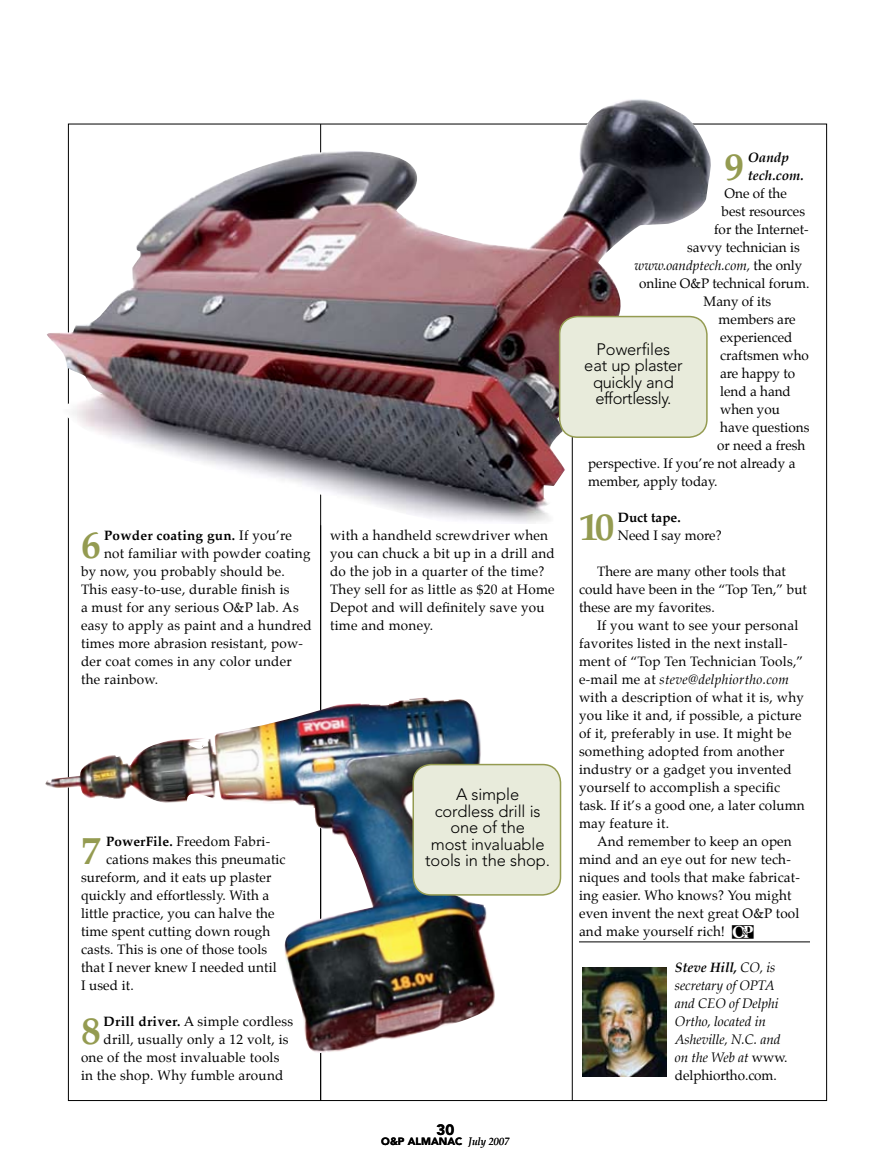
<style>
.page{position:relative;width:891px;height:1175px;background:#fff}
.page>*{position:absolute;margin:0;border:0;box-sizing:border-box;transform-origin:0 0}
.t1{font:700 39.45px "Palatino";color:#949b51}
.t2{font:300 16.5px/16.5px "Avenir";letter-spacing:-.005em;color:#000;text-align:center}
.t3{font:900 15px "Avenir";color:#000}
.t4{font:13.5px/18px "Palatino";letter-spacing:.015em;color:#000}
.t5{font:italic 13.5px/18px "Palatino";letter-spacing:-.005em;color:#000}
.t6{font:700 13.5px "Palatino";letter-spacing:.02em;color:#000}
.t7{font:italic 700 13.5px/18px "Palatino";color:#000}
.t8{font:700 13.5px "Palatino";color:#000}
.t9{font:900 10.5px "Avenir";color:#000}
.s1{font-weight:400}
.s2{font-weight:700}
.s3{font-family:"Palatino";font-weight:400;font-style:italic}
.s4{font-style:normal}
.s5{font-style:italic}
.s6{font-family:"Oandpendit"}
</style>
<div class="page">
<hr style="left:320px;top:124px;width:1px;height:976px;background:#000">
<hr style="left:572px;top:280px;width:1px;height:820px;background:#000">
<hr style="left:579px;top:941px;width:231px;height:1px;background:#000">
<img style="left:47px;top:99px;width:665px;height:425px">
<img style="left:45px;top:697px;width:455px;height:357px">
<img style="left:582px;top:967px;width:85px;height:109px">
<div style="left:560px;top:316px;width:147px;height:121px;background:#e8ebdb;border-radius:18px"></div>
<div style="left:559px;top:316px;width:149px;height:122px;border:2px solid #949b51;border-radius:18px"></div>
<div style="left:413px;top:764px;width:148px;height:131px;background:#e8ebdb;border-radius:18px"></div>
<div style="left:412px;top:764px;width:149px;height:131px;border:2px solid #949b51;border-radius:18px"></div>
<h1 class="t1" style="left:81px;top:511px;width:21px">6</h1>
<p class="t6" style="left:104px;top:524px;width:190px">Powder coating gun. <span class="s1">If you’re</span></p>
<p class="t4" style="left:104px;top:544px;width:208px">not familiar with powder coating</p>
<p class="t4" style="left:81px;top:562px;width:205px">by now, you probably should be.</p>
<p class="t4" style="left:81px;top:580px;width:210px">This easy-to-use, durable finish is</p>
<p class="t4" style="left:81px;top:598px;width:219px">a must for any serious O&amp;P lab. As</p>
<p class="t4" style="left:81px;top:616px;width:232px">easy to apply as paint and a hundred</p>
<p class="t4" style="left:81px;top:634px;width:224px">times more abrasion resistant, pow-</p>
<p class="t4" style="left:81px;top:652px;width:212px">der coat comes in any color under</p>
<p class="t4" style="left:81px;top:670px;width:79px">the rainbow.</p>
<p class="t4" style="left:330px;top:526px;width:226px">with a handheld screwdriver when you can chuck a bit up in a drill and do the job in a quarter of the time?<br>They sell for as little as $20 at Home<br>Depot and will definitely save you time and money.</p>
<h1 class="t1" style="left:81px;top:817px;width:21px">7</h1>
<p class="t4" style="left:106px;top:832px;width:166px"><span class="s2">PowerFile.</span> Freedom Fabri-</p>
<p class="t4" style="left:106px;top:850px;width:181px">cations makes this pneumatic</p>
<p class="t4" style="left:81px;top:868px;width:192px">sureform, and it eats up plaster</p>
<p class="t4" style="left:81px;top:886px;width:190px">quickly and effortlessly. With a</p>
<p class="t4" style="left:81px;top:904px;width:195px">little practice, you can halve the</p>
<p class="t4" style="left:81px;top:922px;width:191px">time spent cutting down rough</p>
<p class="t4" style="left:81px;top:940px;width:188px">casts. This is one of those tools</p>
<p class="t4" style="left:81px;top:958px;width:197px">that I never knew I needed until</p>
<p class="t4" style="left:81px;top:976px;width:54px">I used it.</p>
<h1 class="t1" style="left:81px;top:997px;width:21px">8</h1>
<p class="t4" style="left:104px;top:1012px;width:191px"><span class="s2">Drill driver.</span> A simple cordless</p>
<p class="t4" style="left:104px;top:1030px;width:187px">drill, usually only a 12 volt, is</p>
<p class="t4" style="left:81px;top:1048px;width:200px">one of the most invaluable tools</p>
<p class="t4" style="left:81px;top:1066px;width:204px">in the shop. Why fumble around</p>
<p class="t2" style="left:425px;top:786px;width:126px">A simple cordless drill is one of the<br>most invaluable tools in the shop.</p>
<p class="t3" style="left:437px;top:1120px;width:19px">30</p>
<p class="t9" style="left:381px;top:1135px;width:130px">O&amp;P ALMANAC <span class="s3">July 2007</span></p>
<h1 class="t1" style="left:725px;top:133px;width:21px">9</h1>
<p class="t7" style="left:748px;top:149px;width:58px">Oandp tech.com.</p>
<p class="t4" style="left:725px;top:184px;width:64px">One of the</p>
<p class="t4" style="left:722px;top:202px;width:85px">best resources</p>
<p class="t4" style="left:714px;top:220px;width:96px">for the Internet-</p>
<p class="t4" style="left:687px;top:238px;width:114px">savvy technician is</p>
<p class="t5" style="left:635px;top:257px;width:169px">www.oandptech.com, <span class="s4">the only</span></p>
<p class="t4" style="left:639px;top:274px;width:172px">online O&amp;P technical forum.</p>
<p class="t4" style="left:704px;top:292px;width:69px">Many of its</p>
<p class="t4" style="left:719px;top:310px;width:78px">members are</p>
<p class="t4" style="left:720px;top:328px;width:74px">experienced</p>
<p class="t4" style="left:720px;top:346px;width:90px">craftsmen who</p>
<p class="t4" style="left:720px;top:364px;width:77px">are happy to</p>
<p class="t4" style="left:720px;top:382px;width:72px">lend a hand</p>
<p class="t4" style="left:720px;top:400px;width:61px">when you</p>
<p class="t4" style="left:720px;top:418px;width:91px">have questions</p>
<p class="t4" style="left:717px;top:436px;width:90px">or need a fresh</p>
<p class="t4" style="left:588px;top:454px;width:209px">perspective. If you’re not already a</p>
<p class="t4" style="left:588px;top:472px;width:131px">member, apply today.</p>
<h1 class="t1" style="left:579px;top:493px;width:37px">10</h1>
<p class="t8" style="left:618px;top:506px;width:64px">Duct tape.</p>
<p class="t2" style="left:584px;top:341px;width:100px">Powerfiles eat up plaster quickly and effortlessly.</p>
<p class="t4" style="left:618px;top:526px;width:105px">Need I say more?</p>
<p class="t4" style="left:579px;top:562px;width:229px;text-indent:18px">There are many other tools that could have been in the “Top Ten,” but these are my favorites.</p>
<p class="t4" style="left:579px;top:616px;width:227px;text-indent:18px">If you want to see your personal favorites listed in the next install&shy;ment of “Top Ten Technician Tools,” e-mail me at <span class="s5">steve@delphiortho.com </span>with a description of what it is, why you like it and, if possible, a picture of it, preferably in use. It might be something adopted from another industry or a gadget you invented yourself to accomplish a specific task. If it’s a good one, a later column may feature it.</p>
<p class="t4" style="left:579px;top:832px;width:222px;text-indent:18px">And remember to keep an open mind and an eye out for new tech&shy;niques and tools that make fabricat&shy;ing easier. Who knows? You might even invent the next great O&amp;P tool and make yourself rich! <span class="s6">a</span></p>
<p class="t5" style="left:675px;top:959px;width:114px"><span class="s2">Steve Hill,</span> CO, is secretary of OPTA and CEO of Delphi<br>Ortho, located in<br>Asheville, N.C. and on the Web at <span class="s4">www. delphiortho.com.</span></p>
</div>
